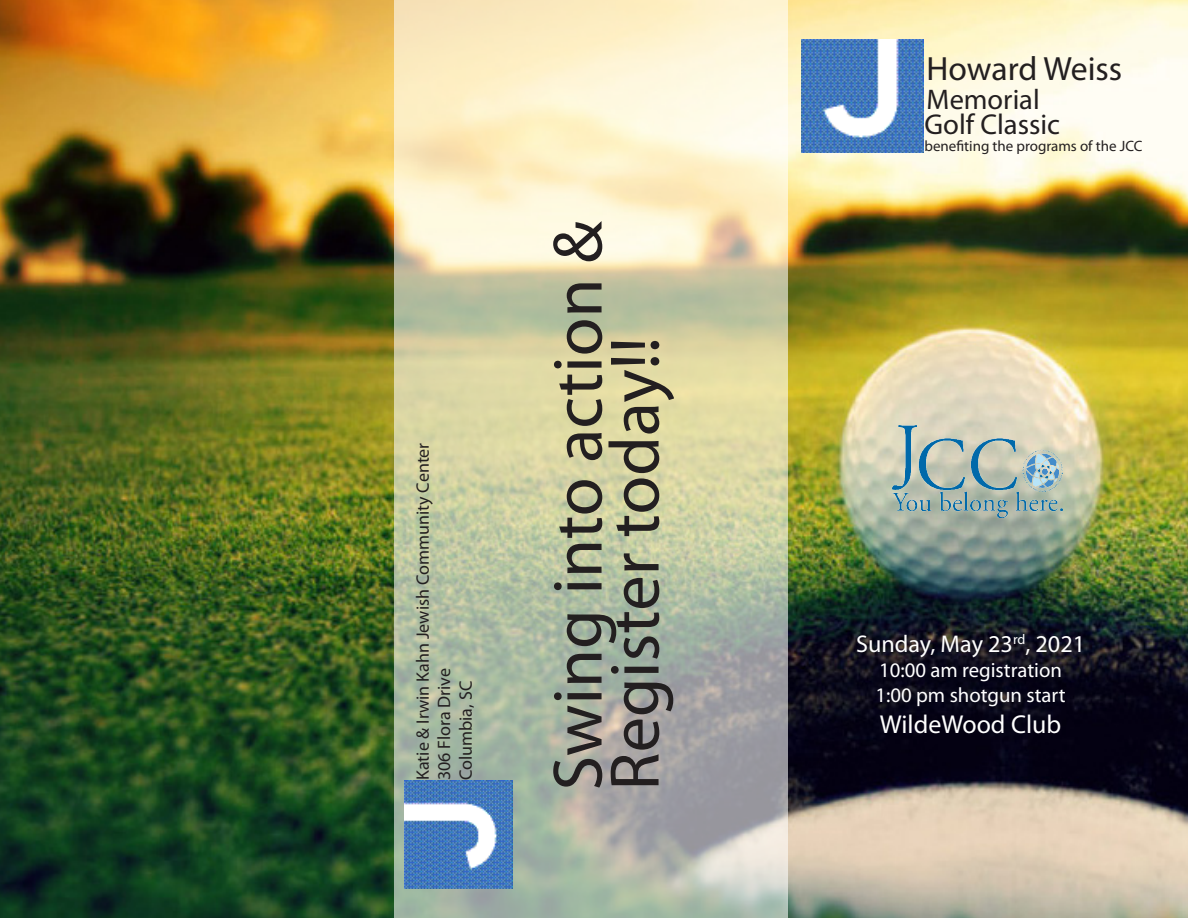
<style>
.page{position:relative;width:1188px;height:918px;background:#fff}
.page>*{position:absolute;margin:0;border:0;box-sizing:border-box;transform-origin:0 0}
.t1{font:70.5px "Myriad Pro";color:#231f20}
.t2{font:33.75px "Myriad Pro";color:#231f20}
.t3{font:28.8px "Myriad Pro";color:#231f20}
.t4{font:28.5px "Myriad Pro";color:#231f20}
.t5{font:25.95px "Myriad Pro";color:#fff}
.t6{font:24.15px "Myriad Pro";color:#fff}
.t7{font:20.7px "Myriad Pro";color:#fff}
.t8{font:18px "Myriad Pro";color:#231f20}
.t9{font:15px "Myriad Pro";color:#231f20}
</style>
<div class="page">
<img style="left:0;top:0;width:1188px;height:918px">
<img style="left:892px;top:425px;width:171px;height:92px">
<svg style="left:394px;top:0;width:393px;height:918px;background:#cfcfb0"></svg>
<img style="left:802px;top:40px;width:122px;height:112px">
<img style="left:404px;top:780px;width:108px;height:108px">
<p class="t8" style="left:412px;top:780px;width:339px;rotate:-90deg">Katie &amp; Irwin Kahn Jewish Community Center</p>
<p class="t8" style="left:433px;top:780px;width:114px;rotate:-90deg">306 Flora Drive</p>
<p class="t8" style="left:455px;top:780px;width:101px;rotate:-90deg">Columbia, SC</p>
<p class="t1" style="left:534px;top:791px;width:571px;rotate:-90deg">Swing into action &amp;</p>
<p class="t1" style="left:591px;top:791px;width:455px;rotate:-90deg">Register today!!</p>
<p class="t2" style="left:927px;top:48px;width:197px">Howard Weiss</p>
<p class="t4" style="left:927px;top:82px;width:115px">Memorial</p>
<p class="t9" style="left:924px;top:137px;width:220px">benefiting the programs of the JCC</p>
<p class="t3" style="left:924px;top:107px;width:137px">Golf Classic</p>
<p class="t6" style="left:856px;top:629px;width:231px">Sunday, May 23<sup>rd</sup>, 2021</p>
<p class="t7" style="left:879px;top:657px;width:184px">10:00 am registration</p>
<p class="t7" style="left:875px;top:682px;width:192px">1:00 pm shotgun start</p>
<p class="t5" style="left:880px;top:708px;width:183px">WildeWood Club</p>
</div>
